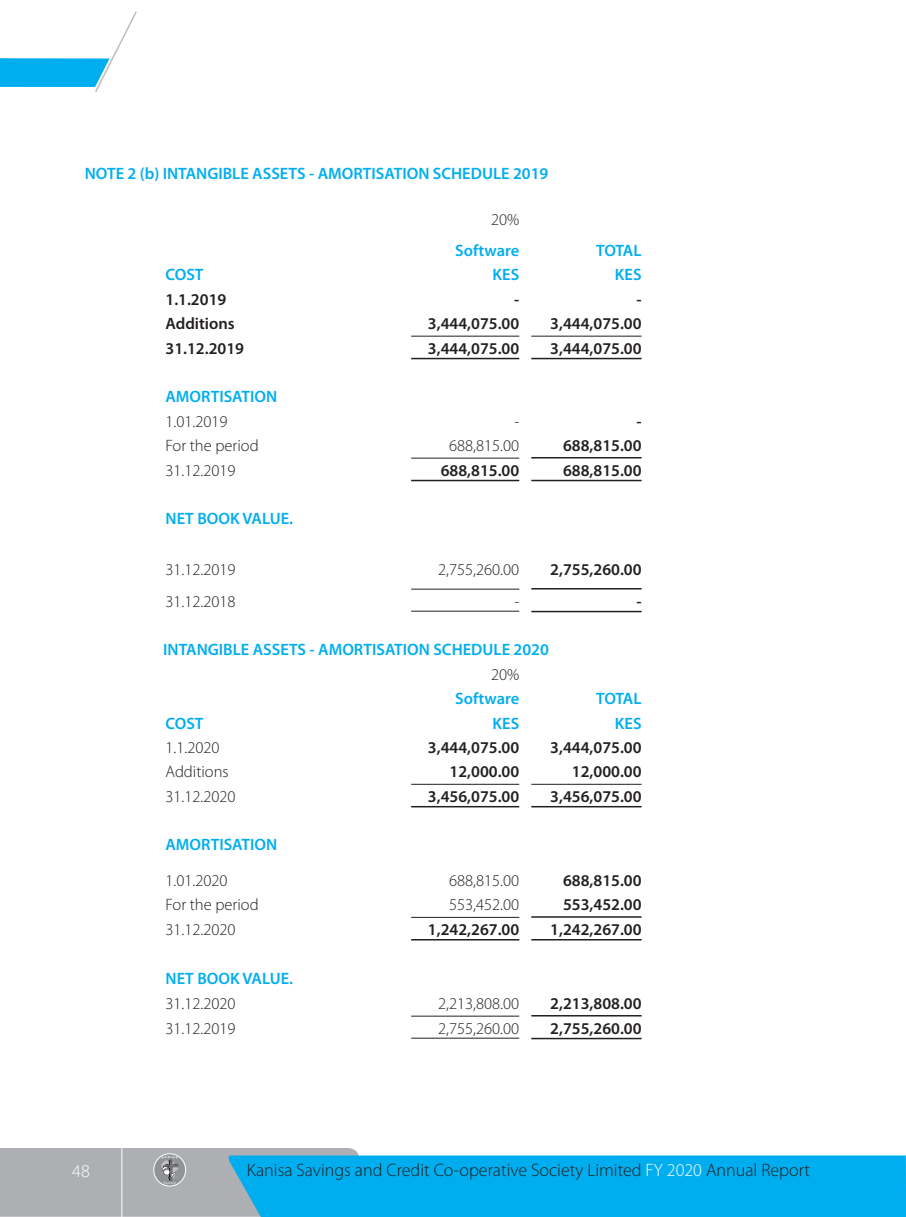
<style>
.page{position:relative;width:906px;height:1217px;background:#fff}
.page>*{position:absolute;margin:0;border:0;box-sizing:border-box;transform-origin:0 0}
.t1{font:300 18px "Myriad Pro";color:#231f20}
.t2{font:300 18px "Myriad Pro";color:#fff}
.t3{font:600 16.5px "Myriad Pro";color:#231f20}
.t4{font:300 16.5px "Myriad Pro";color:#231f20}
.t5{font:600 16.5px "Myriad Pro";color:#00aeef}
.s1{color:#fff}
</style>
<div class="page">
<svg style="left:0;top:11px;width:137px;height:81px"></svg>
<hr style="left:411px;top:336px;width:108px;height:1px;background:#231f20">
<hr style="left:411px;top:358px;width:108px;height:1px;background:#231f20">
<hr style="left:531px;top:336px;width:110px;height:1px;background:#231f20">
<hr style="left:531px;top:358px;width:110px;height:1px;background:#231f20">
<hr style="left:411px;top:457px;width:108px;height:1px;background:#231f20">
<hr style="left:411px;top:479px;width:108px;height:2px;background:#231f20">
<hr style="left:531px;top:457px;width:110px;height:1px;background:#231f20">
<hr style="left:531px;top:479px;width:110px;height:2px;background:#231f20">
<hr style="left:411px;top:588px;width:108px;height:1px;background:#231f20">
<hr style="left:411px;top:610px;width:108px;height:1px;background:#231f20">
<hr style="left:531px;top:588px;width:110px;height:1px;background:#231f20">
<hr style="left:531px;top:610px;width:110px;height:2px;background:#231f20">
<hr style="left:411px;top:783px;width:108px;height:1px;background:#231f20">
<hr style="left:411px;top:805px;width:108px;height:2px;background:#231f20">
<hr style="left:531px;top:783px;width:110px;height:1px;background:#231f20">
<hr style="left:531px;top:805px;width:110px;height:2px;background:#231f20">
<hr style="left:411px;top:916px;width:108px;height:1px;background:#231f20">
<hr style="left:411px;top:938px;width:108px;height:2px;background:#231f20">
<hr style="left:531px;top:916px;width:110px;height:1px;background:#231f20">
<hr style="left:531px;top:938px;width:110px;height:2px;background:#231f20">
<hr style="left:411px;top:1015px;width:108px;height:1px;background:#231f20">
<hr style="left:411px;top:1037px;width:108px;height:1px;background:#231f20">
<hr style="left:531px;top:1014px;width:110px;height:2px;background:#231f20">
<hr style="left:531px;top:1037px;width:110px;height:2px;background:#231f20">
<svg style="left:0;top:1148px;width:906px;height:68px;background:#42b3de"></svg>
<p class="t5" style="left:85px;top:162px;width:465px">NOTE 2 (b) INTANGIBLE ASSETS - AMORTISATION SCHEDULE 2019</p>
<p class="t4" style="left:491px;top:210px;width:30px">20%</p>
<p class="t5" style="left:455px;top:240px;width:66px">Software</p>
<p class="t5" style="left:596px;top:240px;width:47px">TOTAL</p>
<p class="t5" style="left:165px;top:264px;width:40px">COST</p>
<p class="t5" style="left:492px;top:264px;width:28px">KES</p>
<p class="t5" style="left:615px;top:264px;width:28px">KES</p>
<p class="t3" style="left:165px;top:288px;width:62px">1.1.2019</p>
<p class="t3" style="left:514px;top:288px;width:7px">-</p>
<p class="t3" style="left:636px;top:288px;width:7px">-</p>
<p class="t3" style="left:165px;top:313px;width:71px">Additions</p>
<p class="t3" style="left:428px;top:313px;width:93px">3,444,075.00</p>
<p class="t3" style="left:550px;top:313px;width:93px">3,444,075.00</p>
<p class="t3" style="left:165px;top:337px;width:80px">31.12.2019</p>
<p class="t3" style="left:428px;top:337px;width:93px">3,444,075.00</p>
<p class="t3" style="left:550px;top:337px;width:93px">3,444,075.00</p>
<p class="t5" style="left:165px;top:386px;width:113px">AMORTISATION</p>
<p class="t4" style="left:165px;top:411px;width:64px">1.01.2019</p>
<p class="t4" style="left:514px;top:411px;width:6px">-</p>
<p class="t3" style="left:636px;top:410px;width:7px">-</p>
<p class="t4" style="left:165px;top:435px;width:95px">For the period</p>
<p class="t4" style="left:449px;top:435px;width:72px">688,815.00</p>
<p class="t3" style="left:563px;top:435px;width:80px">688,815.00</p>
<p class="t4" style="left:165px;top:460px;width:72px">31.12.2019</p>
<p class="t3" style="left:441px;top:459px;width:80px">688,815.00</p>
<p class="t3" style="left:563px;top:459px;width:80px">688,815.00</p>
<p class="t5" style="left:165px;top:508px;width:129px">NET BOOK VALUE.</p>
<p class="t4" style="left:165px;top:559px;width:72px">31.12.2019</p>
<p class="t4" style="left:438px;top:559px;width:83px">2,755,260.00</p>
<p class="t3" style="left:550px;top:558px;width:93px">2,755,260.00</p>
<p class="t4" style="left:165px;top:591px;width:72px">31.12.2018</p>
<p class="t3" style="left:636px;top:590px;width:7px">-</p>
<p class="t5" style="left:163px;top:639px;width:387px">INTANGIBLE ASSETS - AMORTISATION SCHEDULE 2020</p>
<p class="t4" style="left:491px;top:664px;width:30px">20%</p>
<p class="t5" style="left:455px;top:688px;width:66px">Software</p>
<p class="t5" style="left:596px;top:688px;width:47px">TOTAL</p>
<p class="t5" style="left:165px;top:712px;width:40px">COST</p>
<p class="t5" style="left:492px;top:712px;width:28px">KES</p>
<p class="t5" style="left:615px;top:712px;width:28px">KES</p>
<p class="t4" style="left:165px;top:737px;width:56px">1.1.2020</p>
<p class="t3" style="left:428px;top:736px;width:93px">3,444,075.00</p>
<p class="t3" style="left:550px;top:736px;width:93px">3,444,075.00</p>
<p class="t4" style="left:165px;top:761px;width:65px">Additions</p>
<p class="t3" style="left:449px;top:761px;width:71px">12,000.00</p>
<p class="t3" style="left:572px;top:761px;width:71px">12,000.00</p>
<p class="t4" style="left:165px;top:786px;width:72px">31.12.2020</p>
<p class="t3" style="left:428px;top:785px;width:93px">3,456,075.00</p>
<p class="t3" style="left:550px;top:785px;width:93px">3,456,075.00</p>
<p class="t5" style="left:165px;top:834px;width:113px">AMORTISATION</p>
<p class="t4" style="left:165px;top:870px;width:64px">1.01.2020</p>
<p class="t4" style="left:449px;top:870px;width:72px">688,815.00</p>
<p class="t3" style="left:563px;top:869px;width:80px">688,815.00</p>
<p class="t4" style="left:165px;top:894px;width:95px">For the period</p>
<p class="t4" style="left:449px;top:894px;width:72px">553,452.00</p>
<p class="t3" style="left:563px;top:894px;width:80px">553,452.00</p>
<p class="t4" style="left:165px;top:919px;width:72px">31.12.2020</p>
<p class="t3" style="left:428px;top:918px;width:93px">1,242,267.00</p>
<p class="t3" style="left:550px;top:918px;width:93px">1,242,267.00</p>
<p class="t5" style="left:165px;top:967px;width:129px">NET BOOK VALUE.</p>
<p class="t4" style="left:165px;top:993px;width:72px">31.12.2020</p>
<p class="t4" style="left:438px;top:993px;width:83px">2,213,808.00</p>
<p class="t3" style="left:550px;top:992px;width:93px">2,213,808.00</p>
<p class="t4" style="left:165px;top:1017px;width:72px">31.12.2019</p>
<p class="t4" style="left:438px;top:1017px;width:83px">2,755,260.00</p>
<p class="t3" style="left:550px;top:1017px;width:93px">2,755,260.00</p>
<p class="t2" style="left:72px;top:1159px;width:19px">48</p>
<p class="t1" style="left:247px;top:1159px;width:565px">Kanisa Savings and Credit Co-operative Society Limited <span class="s1">FY 2020</span> Annual Report</p>
</div>
